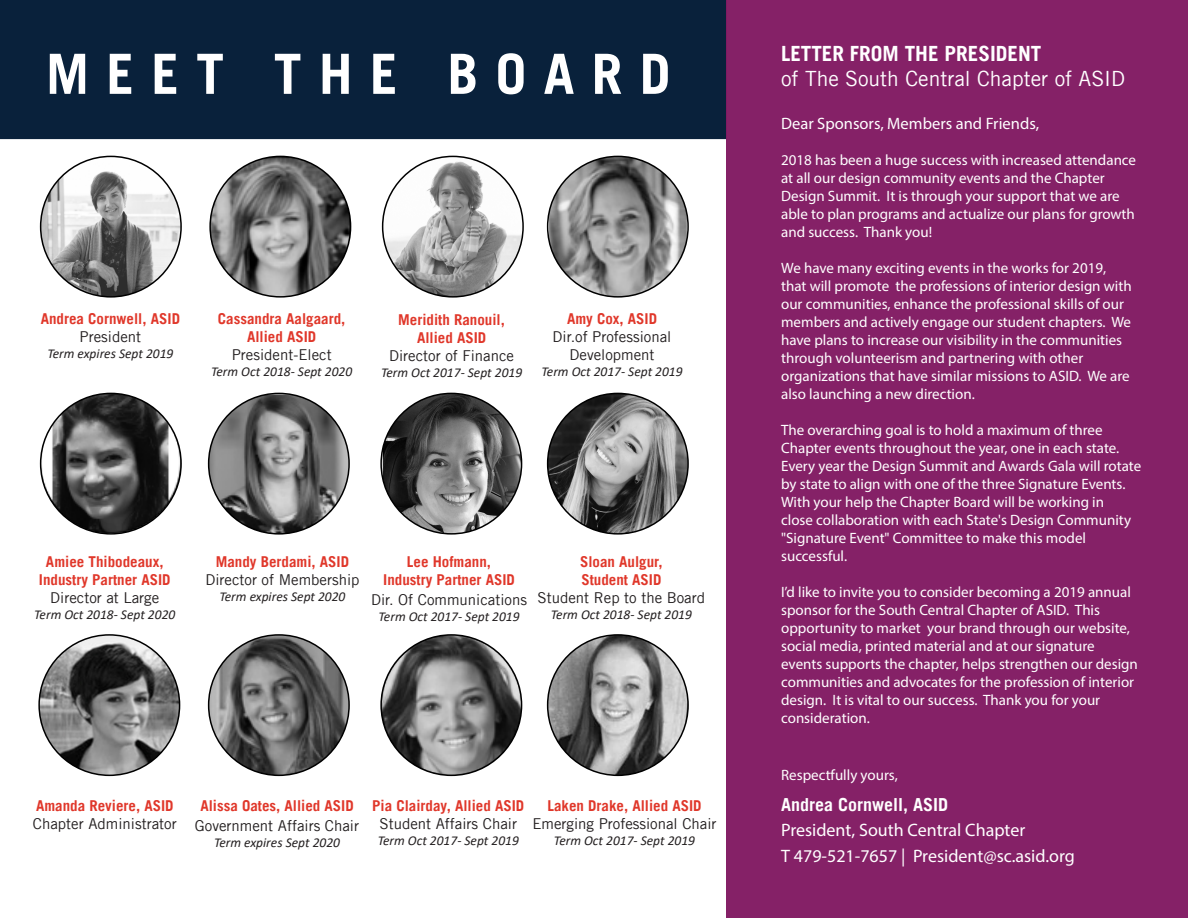
<style>
.page{position:relative;width:1188px;height:918px;background:#fff}
.page>*{position:absolute;margin:0;border:0;box-sizing:border-box;transform-origin:0 0}
.t1{font:700 55.5px "Trade Gothic LT";letter-spacing:.31em;color:#fff}
.t2{font:21px "Trade Gothic LT";color:#fff}
.t3{font:700 21px "Trade Gothic LT";color:#fff}
.t4{font:18px/25.5px "Myriad Pro";color:#fff}
.t5{font:700 18px "Trade Gothic LT";color:#fff}
.t6{font:16.5px "Myriad Pro";color:#fff}
.t7{font:15px/18px "Myriad Pro";color:#fff}
.t8{font:700 15px/18px "Trade Gothic LT";color:#e0372a;text-align:center}
.t9{font:15px/18px "Trade Gothic LT";color:#231f20;text-align:center}
.t10{font:italic 13.5px "Calibri";color:#231f20}
</style>
<div class="page">
<div style="left:0;top:0;width:726px;height:139px;background:#09213b"></div>
<div style="left:726px;top:0;width:462px;height:918px;background:#852167"></div>
<img style="left:41px;top:156px;width:140px;height:141px;border-radius:70px">
<img style="left:210px;top:156px;width:141px;height:141px;border-radius:70px">
<img style="left:383px;top:156px;width:140px;height:141px;border-radius:70px">
<img style="left:549px;top:156px;width:138px;height:139px">
<img style="left:41px;top:393px;width:140px;height:139px">
<img style="left:209px;top:393px;width:140px;height:141px;border-radius:70px">
<img style="left:383px;top:393px;width:139px;height:139px">
<img style="left:548px;top:393px;width:140px;height:141px;border-radius:70px">
<img style="left:39px;top:635px;width:141px;height:140px;border-radius:70px">
<img style="left:209px;top:635px;width:140px;height:140px;border-radius:70px">
<img style="left:381px;top:635px;width:141px;height:140px;border-radius:70px">
<img style="left:548px;top:635px;width:140px;height:140px;border-radius:70px">
<h1 class="t1" style="left:46px;top:40px;width:626px">MEET THE BOARD</h1>
<p class="t8" style="left:41px;top:309px;width:141px">Andrea Cornwell, ASID</p>
<p class="t9" style="left:80px;top:327px;width:63px">President</p>
<p class="t10" style="left:47px;top:344px;width:128px">Term expires Sept 2019</p>
<p class="t8" style="left:218px;top:309px;width:129px">Cassandra Aalgaard,<br>Allied ASID</p>
<p class="t9" style="left:232px;top:345px;width:101px">President-Elect</p>
<p class="t10" style="left:211px;top:362px;width:143px">Term Oct 2018- Sept 2020</p>
<p class="t8" style="left:398px;top:310px;width:108px">Meridith Ranouil,<br>Allied ASID</p>
<p class="t9" style="left:389px;top:346px;width:126px">Director of Finance</p>
<p class="t10" style="left:381px;top:363px;width:143px">Term Oct 2017- Sept 2019</p>
<p class="t8" style="left:567px;top:309px;width:92px">Amy Cox, ASID</p>
<p class="t9" style="left:553px;top:327px;width:120px">Dir.of Professional<br>Development</p>
<p class="t10" style="left:541px;top:362px;width:143px">Term Oct 2017- Sept 2019</p>
<p class="t8" style="left:39px;top:552px;width:133px">Amiee Thibodeaux,<br>Industry Partner ASID</p>
<p class="t9" style="left:50px;top:588px;width:111px">Director at Large</p>
<p class="t10" style="left:34px;top:605px;width:143px">Term Oct 2018- Sept 2020</p>
<p class="t8" style="left:216px;top:553px;width:135px">Mandy Berdami, ASID</p>
<p class="t9" style="left:205px;top:571px;width:156px">Director of Membership</p>
<p class="t10" style="left:219px;top:588px;width:128px">Term expires Sept 2020</p>
<p class="t8" style="left:383px;top:552px;width:133px">Lee Hofmann,<br>Industry Partner ASID</p>
<p class="t9" style="left:371px;top:590px;width:157px">Dir. Of Communications</p>
<p class="t10" style="left:378px;top:607px;width:143px">Term Oct 2017- Sept 2019</p>
<p class="t8" style="left:580px;top:552px;width:84px;text-align:left">Sloan Aulgur,<br>Student ASID</p>
<p class="t9" style="left:538px;top:588px;width:169px">Student Rep to the Board</p>
<p class="t10" style="left:551px;top:605px;width:143px">Term Oct 2018- Sept 2019</p>
<p class="t8" style="left:36px;top:797px;width:139px">Amanda Reviere, ASID</p>
<p class="t9" style="left:33px;top:815px;width:145px">Chapter Administrator</p>
<p class="t8" style="left:200px;top:797px;width:155px">Alissa Oates, Allied ASID</p>
<p class="t9" style="left:195px;top:817px;width:166px">Government Affairs Chair</p>
<p class="t10" style="left:214px;top:833px;width:128px">Term expires Sept 2020</p>
<p class="t8" style="left:372px;top:797px;width:154px">Pia Clairday, Allied ASID</p>
<p class="t9" style="left:380px;top:815px;width:139px">Student Affairs Chair</p>
<p class="t10" style="left:378px;top:832px;width:143px">Term Oct 2017- Sept 2019</p>
<p class="t8" style="left:547px;top:797px;width:156px">Laken Drake, Allied ASID</p>
<p class="t9" style="left:532px;top:815px;width:186px">Emerging Professional Chair</p>
<p class="t10" style="left:554px;top:832px;width:143px">Term Oct 2017- Sept 2019</p>
<h2 class="t3" style="left:781px;top:41px;width:262px">LETTER FROM THE PRESIDENT</h2>
<h2 class="t2" style="left:781px;top:66px;width:346px">of The South Central Chapter of ASID</h2>
<p class="t6" style="left:781px;top:113px;width:259px">Dear Sponsors, Members and Friends,</p>
<p class="t7" style="left:781px;top:150px;width:356px">2018 has been a huge success with increased attendance at all our design community events and the Chapter Design Summit. It is through your support that we are able to plan programs and actualize our plans for growth and success. Thank you!</p>
<p class="t7" style="left:781px;top:258px;width:352px">We have many exciting events in the works for 2019, that will promote the professions of interior design with our communities, enhance the professional skills of our members and actively engage our student chapters. We have plans to increase our visibility in the communities through volunteerism and partnering with other organizations that have similar missions to ASID. We are also launching a new direction.</p>
<p class="t7" style="left:781px;top:420px;width:362px">The overarching goal is to hold a maximum of three Chapter events throughout the year, one in each state.<br>Every year the Design Summit and Awards Gala will rotate by state to align with one of the three Signature Events.<br>With your help the Chapter Board will be working in<br>close collaboration with each State's Design Community "Signature Event" Committee to make this model successful.</p>
<p class="t7" style="left:781px;top:582px;width:358px">I’d like to invite you to consider becoming a 2019 annual sponsor for the South Central Chapter of ASID. This opportunity to market your brand through our website, social media, printed material and at our signature events supports the chapter, helps strengthen our design communities and advocates for the profession of interior design. It is vital to our success. Thank you for your consideration.</p>
<p class="t7" style="left:781px;top:766px;width:118px">Respectfully yours,</p>
<p class="t5" style="left:781px;top:793px;width:169px">Andrea Cornwell, ASID</p>
<p class="t4" style="left:781px;top:817px;width:295px">President, South Central Chapter<br>T 479-521-7657 | President@sc.asid.org</p>
</div>
